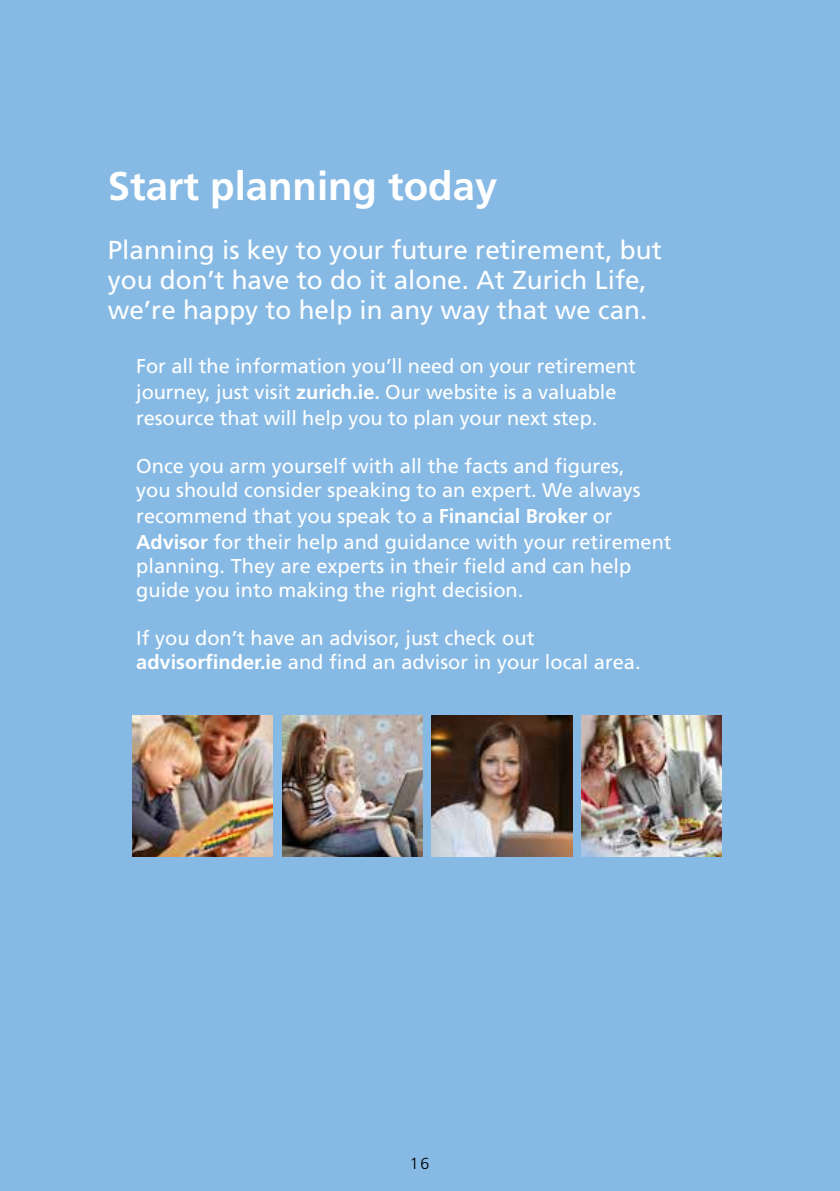
<style>
.page{position:relative;width:840px;height:1191px;background:#fff}
.page>*{position:absolute;margin:0;border:0;box-sizing:border-box;transform-origin:0 0}
.t1{font:700 40px "Frutiger";color:#fff}
.t2{font:26px/30px "Frutiger";color:#fff}
.t3{font:20px/26px "Frutiger";color:#fff}
.t4{font:300 16px "Frutiger";color:#000}
.s1{font-weight:700}
</style>
<div class="page">
<div style="left:0;top:0;width:839px;height:1191px;background:#86bae4"></div>
<img style="left:132px;top:716px;width:141px;height:140px">
<img style="left:282px;top:716px;width:140px;height:140px">
<img style="left:431px;top:716px;width:141px;height:140px">
<img style="left:581px;top:716px;width:140px;height:140px">
<h1 class="t1" style="left:108px;top:163px;width:390px">Start planning today</h1>
<h2 class="t2" style="left:108px;top:235px;width:555px">Planning is key to your future retirement, but you don’t have to do it alone. At Zurich Life, we’re happy to help in any way that we can.</h2>
<p class="t3" style="left:136px;top:353px;width:501px">For all the information you’ll need on your retirement journey, just visit <span class="s1">zurich.ie.</span> Our website is a valuable resource that will help you to plan your next step.</p>
<p class="t3" style="left:136px;top:454px;width:505px;line-height:24px">Once you arm yourself with all the facts and figures, you should consider speaking to an expert. We always</p>
<p class="t3" style="left:136px;top:503px;width:536px">recommend that you speak to a <span class="s1">Financial Broker</span> or<br><span class="s1">Advisor</span> for their help and guidance with your retirement</p>
<p class="t3" style="left:136px;top:554px;width:496px;line-height:24px">planning. They are experts in their field and can help guide you into making the right decision.</p>
<p class="t3" style="left:136px;top:626px;width:505px;line-height:24px">If you don’t have an advisor, just check out <span class="s1">advisorfinder.ie</span> and find an advisor in your local area.</p>
<p class="t4" style="left:409px;top:1154px;width:21px">16</p>
</div>
